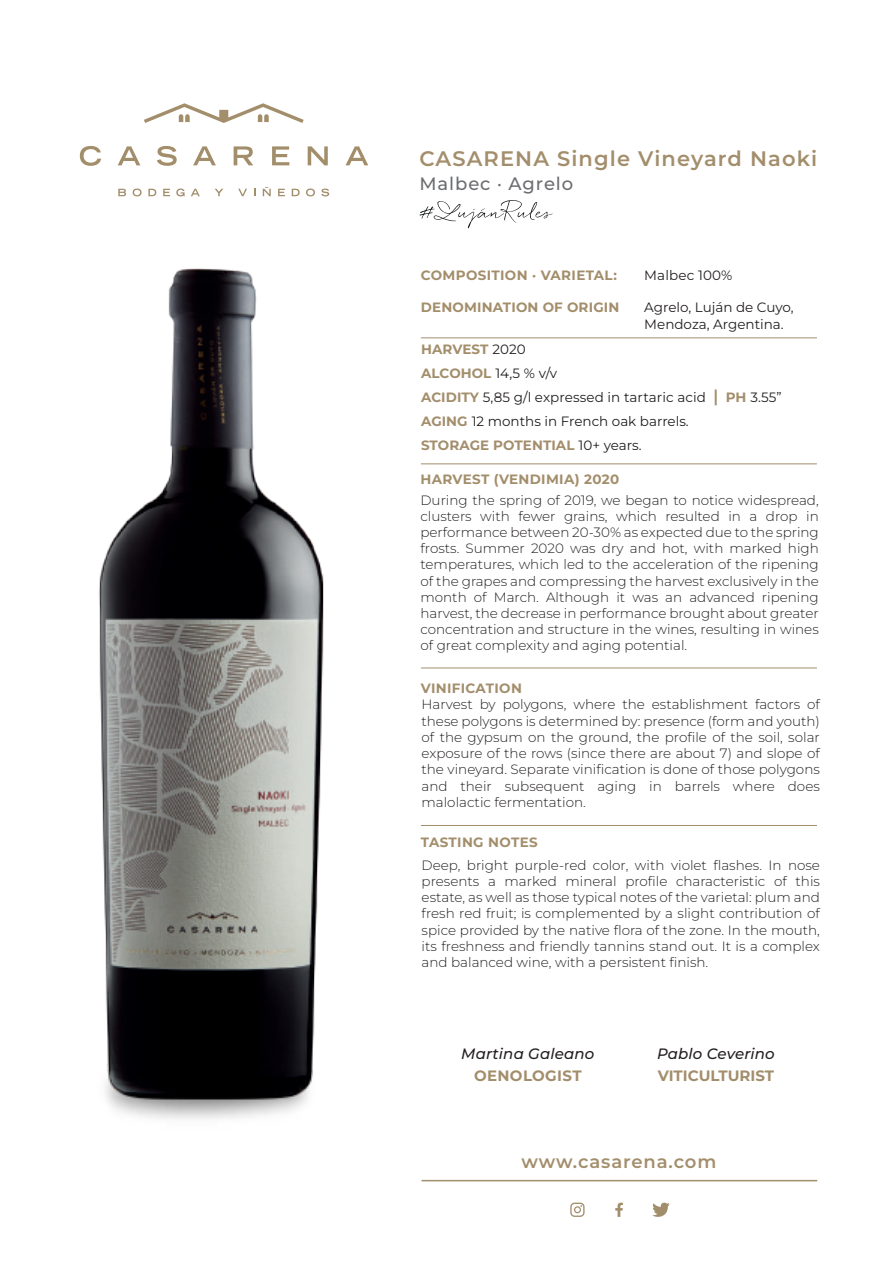
<style>
.page{position:relative;width:893px;height:1263px;background:#fff}
.page>*{position:absolute;margin:0;border:0;box-sizing:border-box;transform-origin:0 0}
.t1{font:600 21px "Montserrat";letter-spacing:.055em;color:#a38e6c}
.t2{font:600 18px "Montserrat";letter-spacing:.05em;color:#a38e6c}
.t3{font:500 18px "Montserrat";letter-spacing:.05em;color:#6c6d70}
.t4{font:italic 500 15px "Montserrat";letter-spacing:.01em;color:#231f20}
.t5{font:700 15px "Montserrat";color:#a38e6c}
.t6{font:700 15px "Montserrat";letter-spacing:.025em;color:#a38e6c}
.t7{font:300 13.5px/16.2px "Montserrat";color:#231f20;text-align:justify}
.t8{font:13.5px/24px "Montserrat";color:#231f20}
.t9{font:700 13.5px "Montserrat";letter-spacing:.025em;color:#a38e6c}
.s1{font-weight:700;color:#a38e6c}
.s2{font-weight:700;font-size:16.8px;color:#a38e6c}
</style>
<div class="page">
<hr style="left:421px;top:1180px;width:396px;height:1px;background:#a38e6c">
<svg style="left:570px;top:1202px;width:15px;height:15px"></svg>
<svg style="left:615px;top:1202px;width:8px;height:15px"></svg>
<svg style="left:652px;top:1202px;width:18px;height:15px"></svg>
<svg style="left:144px;top:103px;width:160px;height:20px"></svg>
<svg style="left:118px;top:189px;width:8px;height:7px"></svg>
<svg style="left:133px;top:189px;width:9px;height:7px"></svg>
<svg style="left:148px;top:189px;width:8px;height:7px"></svg>
<svg style="left:163px;top:189px;width:7px;height:7px"></svg>
<svg style="left:176px;top:189px;width:9px;height:7px"></svg>
<svg style="left:191px;top:189px;width:9px;height:7px"></svg>
<svg style="left:215px;top:189px;width:8px;height:7px"></svg>
<svg style="left:238px;top:189px;width:9px;height:7px"></svg>
<svg style="left:263px;top:187px;width:8px;height:9px"></svg>
<svg style="left:278px;top:189px;width:7px;height:7px"></svg>
<svg style="left:292px;top:189px;width:8px;height:7px"></svg>
<svg style="left:306px;top:189px;width:9px;height:7px"></svg>
<svg style="left:321px;top:189px;width:8px;height:7px"></svg>
<svg style="left:80px;top:146px;width:288px;height:20px"></svg>
<svg style="left:420px;top:200px;width:133px;height:28px"></svg>
<img style="left:99px;top:221px;width:345px;height:898px">
<hr style="left:421px;top:337px;width:396px;height:1px;background:#a38e6c">
<hr style="left:421px;top:463px;width:396px;height:1px;background:#a38e6c">
<hr style="left:421px;top:668px;width:396px;height:1px;background:#a38e6c">
<hr style="left:421px;top:825px;width:396px;height:1px;background:#a38e6c">
<h1 class="t1" style="left:420px;top:144px;width:399px">CASARENA Single Vineyard Naoki</h1>
<h2 class="t3" style="left:420px;top:172px;width:155px">Malbec · Agrelo</h2>
<p class="t9" style="left:421px;top:266px;width:198px">COMPOSITION · VARIETAL:</p>
<p class="t9" style="left:421px;top:299px;width:200px">DENOMINATION OF ORIGIN</p>
<p class="t8" style="left:644px;top:263px;width:90px">Malbec 100%</p>
<p class="t8" style="left:644px;top:299px;width:151px;line-height:16.2px">Agrelo, Luján de Cuyo,<br>Mendoza, Argentina.</p>
<p class="t8" style="left:421px;top:337px;width:362px"><span class="s1">HARVEST</span> 2020<br><span class="s1">ALCOHOL</span> 14,5 % v/v<br><span class="s1">ACIDITY</span> 5,85 g/l expressed in tartaric acid <span class="s2">|</span> <span class="s1">PH</span> 3.55”<br><span class="s1">AGING</span> 12 months in French oak barrels.<br><span class="s1">STORAGE POTENTIAL</span> 10+ years.</p>
<p class="t9" style="left:420px;top:470px;width:200px">HARVEST (VENDIMIA) 2020</p>
<p class="t7" style="left:420px;top:491px;width:400px">During the spring of 2019, we began to notice widespread, clusters with fewer grains, which resulted in a drop in performance between 20-30% as expected due to the spring frosts. Summer 2020 was dry and hot, with marked high temperatures, which led to the acceleration of the ripening of the grapes and compressing the harvest exclusively in the month of March. Although it was an advanced ripening harvest, the decrease in performance brought about greater concentration and structure in the wines, resulting in wines of great complexity and aging potential.</p>
<p class="t9" style="left:421px;top:679px;width:103px">VINIFICATION</p>
<p class="t7" style="left:421px;top:696px;width:400px">Harvest by polygons, where the establishment factors of these polygons is determined by: presence (form and youth) of the gypsum on the ground, the profile of the soil, solar exposure of the rows (since there are about 7) and slope of the vineyard. Separate vinification is done of those polygons and their subsequent aging in barrels where does malolactic fermentation.</p>
<p class="t9" style="left:421px;top:833px;width:118px">TASTING NOTES</p>
<p class="t7" style="left:422px;top:856px;width:400px">Deep, bright purple-red color, with violet flashes. In nose presents a marked mineral profile characteristic of this estate, as well as those typical notes of the varietal: plum and fresh red fruit; is complemented by a slight contribution of spice provided by the native flora of the zone. In the mouth, its freshness and friendly tannins stand out. It is a complex and balanced wine, with a persistent finish.</p>
<p class="t4" style="left:461px;top:1043px;width:135px">Martina Galeano</p>
<p class="t6" style="left:474px;top:1066px;width:109px">OENOLOGIST</p>
<p class="t4" style="left:657px;top:1043px;width:119px">Pablo Ceverino</p>
<p class="t5" style="left:658px;top:1066px;width:118px">VITICULTURIST</p>
<h2 class="t2" style="left:522px;top:1149px;width:196px">www.casarena.com</h2>
</div>
